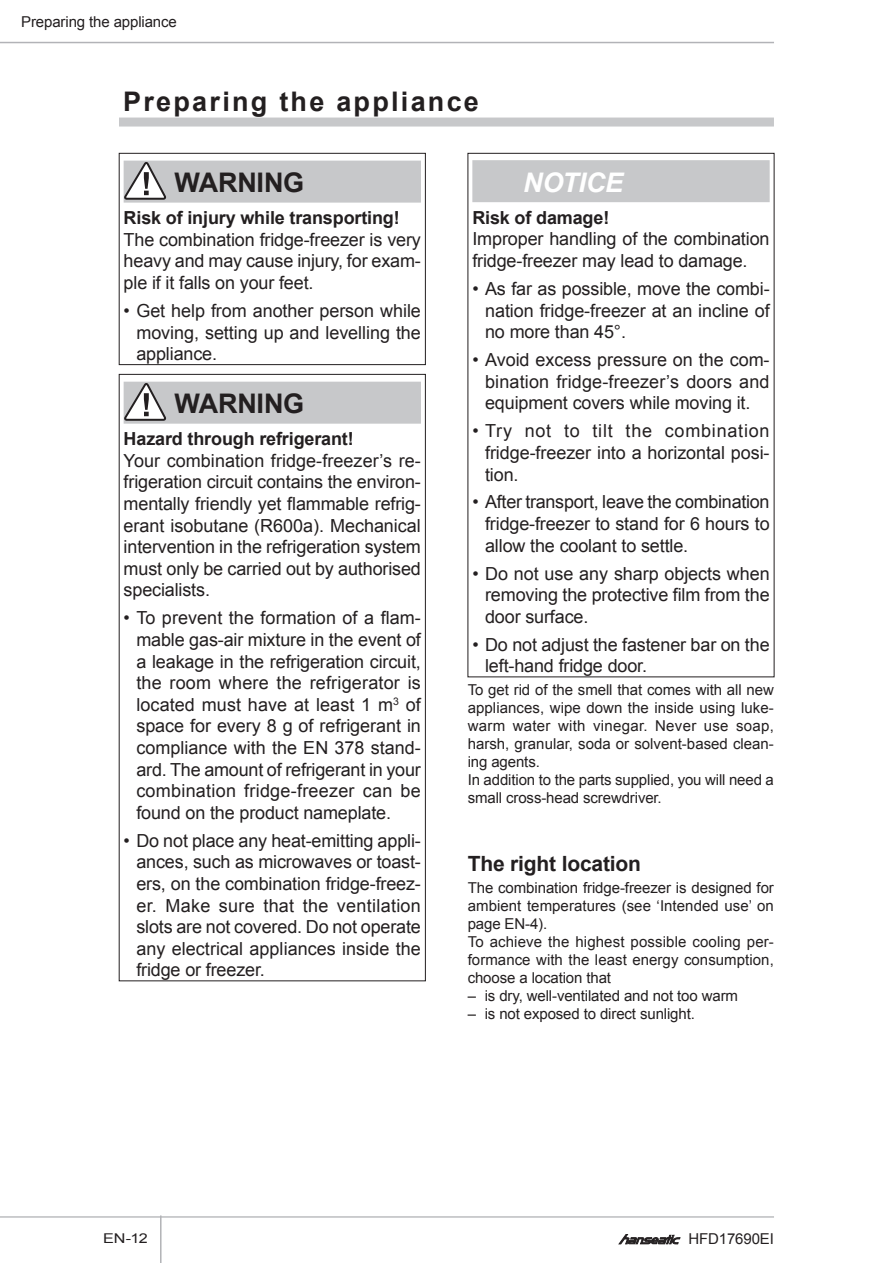
<style>
.page{position:relative;width:893px;height:1263px;background:#fff}
.page>*{position:absolute;margin:0;border:0;box-sizing:border-box;transform-origin:0 0}
.t1{font:700 27px "Arial";letter-spacing:.085em;color:#231f20}
.t2{font:700 27px "Arial";letter-spacing:-.01em;color:#231f20}
.t3{font:italic 700 27px "Arial";letter-spacing:-.01em;color:#fff}
.t4{font:700 21px "Arial";letter-spacing:-.01em;color:#231f20}
.t5{font:18px/21.6px "Arial";letter-spacing:-.01em;color:#231f20;text-align:justify}
.t6{font:700 18px "Arial";letter-spacing:-.01em;color:#231f20}
.t7{font:15px/18px "Arial";letter-spacing:-.005em;color:#231f20}
.t8{font:13.5px "Arial";color:#231f20;scale:1.2 1}
</style>
<div class="page">
<hr style="left:0;top:1216px;width:774px;height:2px;background:#bcbdc0">
<hr style="left:0;top:42px;width:774px;height:1px;background:#b2b3b7">
<hr style="left:160px;top:1215px;width:2px;height:48px;background:#b2b3b7">
<svg style="left:619px;top:1234px;width:61px;height:10px"></svg>
<div style="left:124px;top:161px;width:297px;height:42px;background:#c7c8ca"></div>
<svg style="left:125px;top:160px;width:43px;height:40px"></svg>
<div style="left:119px;top:153px;width:306px;height:212px;border:1px solid #231f20"></div>
<div style="left:124px;top:382px;width:297px;height:42px;background:#c7c8ca"></div>
<svg style="left:125px;top:381px;width:43px;height:40px"></svg>
<div style="left:472px;top:160px;width:298px;height:42px;background:#c7c8ca"></div>
<div style="left:119px;top:118px;width:655px;height:9px;background:#c7c8ca"></div>
<p class="t7" style="left:21px;top:13px;width:157px">Preparing the appliance</p>
<h1 class="t1" style="left:123px;top:87px;width:357px">Preparing the appliance</h1>
<h1 class="t2" style="left:174px;top:168px;width:131px">WARNING</h1>
<p class="t6" style="left:124px;top:208px;width:278px">Risk of injury while transporting!</p>
<p class="t5" style="left:124px;top:229px;width:299px">The combination fridge-freezer is very heavy and may cause injury, for exam&shy;ple if it falls on your feet.</p>
<p class="t5" style="left:136px;top:300px;width:286px;text-indent:-13px">• Get help from another person while moving, setting up and levelling the appliance.</p>
<h1 class="t2" style="left:174px;top:389px;width:131px">WARNING</h1>
<p class="t6" style="left:124px;top:429px;width:232px">Hazard through refrigerant!</p>
<p class="t5" style="left:124px;top:450px;width:299px">Your combination fridge-freezer’s re&shy;frigeration circuit contains the environ&shy;mentally friendly yet flammable refrig&shy;erant isobutane (R600a). Mechanical intervention in the refrigeration system must only be carried out by authorised specialists.</p>
<p class="t5" style="left:136px;top:607px;width:286px;text-indent:-13px">• To prevent the formation of a flam&shy;mable gas-air mixture in the event of a leakage in the refrigeration circuit, the room where the refrigerator is located must have at least 1 m<sup>3</sup> of space for every 8 g of refrigerant in compliance with the EN 378 stand&shy;ard. The amount of refrigerant in your combination fridge-freezer can be found on the product nameplate.</p>
<p class="t5" style="left:136px;top:830px;width:286px;text-indent:-13px">• Do not place any heat-emitting appli&shy;ances, such as microwaves or toast&shy;ers, on the combination fridge-freez&shy;er. Make sure that the ventilation slots are not covered. Do not operate any electrical appliances inside the fridge or freezer.</p>
<h1 class="t3" style="left:523px;top:167px;width:102px">NOTICE</h1>
<p class="t6" style="left:472px;top:207px;width:138px">Risk of damage!</p>
<p class="t5" style="left:472px;top:228px;width:299px">Improper handling of the combination fridge-freezer may lead to damage.</p>
<p class="t5" style="left:485px;top:278px;width:286px;text-indent:-13px">• As far as possible, move the combi&shy;nation fridge-freezer at an incline of no more than 45°.</p>
<p class="t5" style="left:485px;top:349px;width:286px;text-indent:-13px">• Avoid excess pressure on the com&shy;bination fridge-freezer’s doors and equipment covers while moving it.</p>
<p class="t5" style="left:485px;top:420px;width:286px;text-indent:-13px">• Try not to tilt the combination fridge-freezer into a horizontal posi&shy;tion.</p>
<p class="t5" style="left:485px;top:491px;width:286px;text-indent:-13px">• After transport, leave the combination fridge-freezer to stand for 6 hours to allow the coolant to settle.</p>
<p class="t5" style="left:485px;top:563px;width:286px;text-indent:-13px">• Do not use any sharp objects when removing the protective film from the door surface.</p>
<p class="t5" style="left:485px;top:634px;width:286px;text-indent:-13px">• Do not adjust the fastener bar on the left-hand fridge door.</p>
<p class="t7" style="left:468px;top:681px;width:308px">To get rid of the smell that comes with all new appliances, wipe down the inside using luke&shy;warm water with vinegar. Never use soap, harsh, granular, soda or solvent-based clean&shy;ing agents.<br>In addition to the parts supplied, you will need a small cross-head screwdriver.</p>
<p class="t4" style="left:468px;top:852px;width:175px">The right location</p>
<p class="t7" style="left:468px;top:879px;width:308px">The combination fridge-freezer is designed for ambient temperatures (see ‘Intended use’ on page EN-4).<br>To achieve the highest possible cooling per&shy;formance with the least energy consumption, choose a location that</p>
<p class="t7" style="left:468px;top:987px;width:272px">– is dry, well-ventilated and not too warm</p>
<p class="t7" style="left:468px;top:1005px;width:229px">– is not exposed to direct sunlight.</p>
<p class="t8" style="left:103px;top:1230px;width:39px">EN-12</p>
<p class="t7" style="left:688px;top:1230px;width:87px">HFD17690EI</p>
</div>
